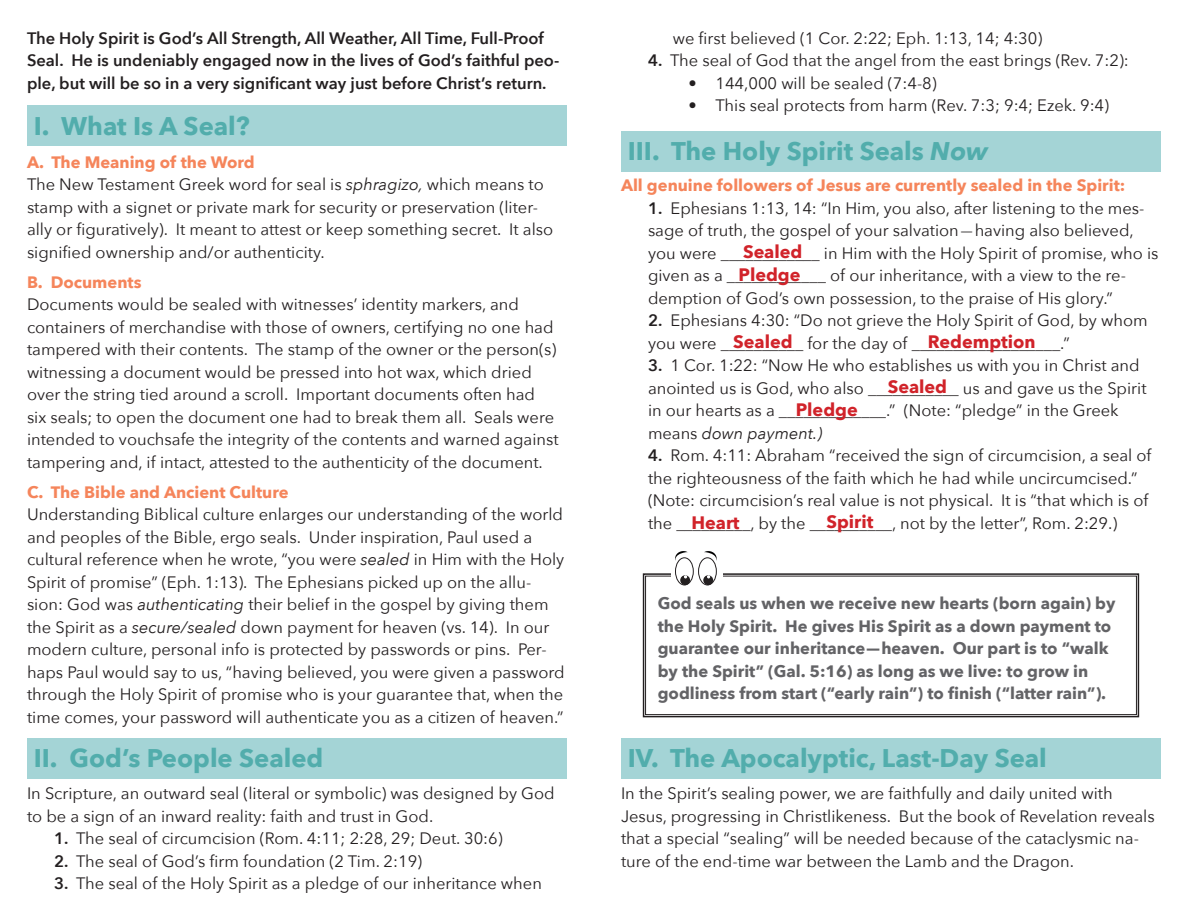
<style>
.page{position:relative;width:1188px;height:918px;background:#fff}
.page>*{position:absolute;margin:0;border:0;box-sizing:border-box;transform-origin:0 0}
.t1{font:700 25.5px "Avenir Next";color:#52adac}
.t2{font:700 18px "Avenir Next";color:#d1232a}
.t3{font:16.5px/22.5px "Avenir Next";color:#231f20}
.t4{font:700 16.5px/22.5px "Avenir Next";color:#636366}
.t5{font:600 16.5px/22.5px "Avenir Next";color:#231f20}
.t6{font:700 16.5px "Avenir Next";color:#f5855b}
.s1{font-style:italic}
.s2{font-weight:600}
</style>
<div class="page">
<div style="left:27px;top:106px;width:540px;height:40px;background:#a4d4d6"></div>
<div style="left:27px;top:738px;width:540px;height:40px;background:#a4d4d6"></div>
<div style="left:621px;top:131px;width:540px;height:40px;background:#a4d4d6"></div>
<svg style="left:642px;top:573px;width:498px;height:145px"></svg>
<div style="left:645px;top:576px;width:492px;height:139px;border:1px solid #231f20"></div>
<div style="left:671px;top:571px;width:52px;height:7px;background:#fff"></div>
<div style="left:675px;top:557px;width:19px;height:28px;border:1px solid #231f20;border-radius:50%"></div>
<svg style="left:680px;top:575px;width:10px;height:10px"></svg>
<svg style="left:675px;top:551px;width:13px;height:10px"></svg>
<div style="left:698px;top:557px;width:19px;height:28px;border:1px solid #231f20;border-radius:50%"></div>
<svg style="left:703px;top:575px;width:10px;height:10px"></svg>
<svg style="left:704px;top:551px;width:13px;height:10px"></svg>
<div style="left:621px;top:738px;width:540px;height:40px;background:#a4d4d6"></div>
<p class="t5" style="left:27px;top:26px;width:534px">The Holy Spirit is God’s All Strength, All Weather, All Time, Full-Proof<br>Seal. He is undeniably engaged now in the lives of God’s faithful peo&shy;ple, but will be so in a very significant way just before Christ’s return.</p>
<p class="t1" style="left:34px;top:104px;width:217px">I. What Is A Seal?</p>
<p class="t6" style="left:27px;top:148px;width:229px">A. The Meaning of the Word</p>
<p class="t3" style="left:27px;top:173px;width:528px">The New Testament Greek word for seal is <span class="s1">sphragizo,</span> which means to stamp with a signet or private mark for security or preservation (liter&shy;ally or figuratively). It meant to attest or keep something secret. It also signified ownership and/or authenticity.</p>
<p class="t6" style="left:27px;top:268px;width:116px">B. Documents</p>
<p class="t3" style="left:27px;top:293px;width:533px">Documents would be sealed with witnesses’ identity markers, and containers of merchandise with those of owners, certifying no one had tampered with their contents. The stamp of the owner or the person(s) witnessing a document would be pressed into hot wax, which dried over the string tied around a scroll. Important documents often had six seals; to open the document one had to break them all. Seals were intended to vouchsafe the integrity of the contents and warned against tampering and, if intact, attested to the authenticity of the document.</p>
<p class="t6" style="left:27px;top:478px;width:263px">C. The Bible and Ancient Culture</p>
<p class="t3" style="left:27px;top:503px;width:539px">Understanding Biblical culture enlarges our understanding of the world and peoples of the Bible, ergo seals. Under inspiration, Paul used a cultural reference when he wrote, “you were <span class="s1">sealed</span> in Him with the Holy Spirit of promise” (Eph. 1:13). The Ephesians picked up on the allu&shy;sion: God was <span class="s1">authenticating</span> their belief in the gospel by giving them the Spirit as a <span class="s1">secure/sealed</span> down payment for heaven (vs. 14). In our modern culture, personal info is protected by passwords or pins. Per&shy;haps Paul would say to us, “having believed, you were given a password through the Holy Spirit of promise who is your guarantee that, when the time comes, your password will authenticate you as a citizen of heaven.”</p>
<p class="t1" style="left:34px;top:736px;width:291px">II. God’s People Sealed</p>
<p class="t3" style="left:27px;top:782px;width:529px">In Scripture, an outward seal (literal or symbolic) was designed by God to be a sign of an inward reality: faith and trust in God.</p>
<p class="t3" style="left:54px;top:827px;width:450px"><span class="s2">1.</span> The seal of circumcision (Rom. 4:11; 2:28, 29; Deut. 30:6)</p>
<p class="t3" style="left:54px;top:849px;width:370px"><span class="s2">2.</span> The seal of God’s firm foundation (2 Tim. 2:19)</p>
<p class="t3" style="left:54px;top:872px;width:489px"><span class="s2">3.</span> The seal of the Holy Spirit as a pledge of our inheritance when</p>
<p class="t3" style="left:673px;top:26px;width:371px">we first believed (1 Cor. 2:22; Eph. 1:13, 14; 4:30)</p>
<p class="t3" style="left:648px;top:48px;width:482px"><span class="s2">4.</span> The seal of God that the angel from the east brings (Rev. 7:2):</p>
<p class="t3" style="left:688px;top:71px;width:250px">• 144,000 will be sealed (7:4-8)</p>
<p class="t3" style="left:688px;top:93px;width:422px">• This seal protects from harm (Rev. 7:3; 9:4; Ezek. 9:4)</p>
<p class="t1" style="left:628px;top:129px;width:362px">III. The Holy Spirit Seals <span class="s1">Now</span></p>
<p class="t6" style="left:621px;top:171px;width:506px">All genuine followers of Jesus are currently sealed in the Spirit:</p>
<p class="t3" style="left:648px;top:196px;width:512px"><span class="s2">1.</span> Ephesians 1:13, 14: “In Him, you also, after listening to the mes&shy;sage of truth, the gospel of your salvation-having also believed, you were ____________ in Him with the Holy Spirit of promise, who is given as a ____________ of our inheritance, with a view to the re&shy;demption of God’s own possession, to the praise of His glory.”</p>
<p class="t3" style="left:648px;top:309px;width:501px"><span class="s2">2.</span> Ephesians 4:30: “Do not grieve the Holy Spirit of God, by whom you were __________ for the day of __________________.”</p>
<p class="t3" style="left:648px;top:354px;width:500px"><span class="s2">3.</span> 1 Cor. 1:22: “Now He who establishes us with you in Christ and anointed us is God, who also ___________ us and gave us the Spirit in our hearts as a _____________.” (Note: “pledge” in the Greek means <span class="s1">down payment.)</span></p>
<p class="t3" style="left:648px;top:444px;width:505px"><span class="s2">4.</span> Rom. 4:11: Abraham “received the sign of circumcision, a seal of the righteousness of the faith which he had while uncircumcised.”</p>
<p class="t3" style="left:648px;top:489px;width:502px">(Note: circumcision’s real value is not physical. It is “that which is of the _________, by the __________, not by the letter”, Rom. 2:29.)</p>
<p class="t2" style="left:743px;top:236px;width:61px">Sealed</p>
<p class="t2" style="left:738px;top:259px;width:64px">Pledge</p>
<p class="t2" style="left:733px;top:326px;width:61px">Sealed</p>
<p class="t2" style="left:928px;top:326px;width:109px">Redemption</p>
<p class="t2" style="left:888px;top:371px;width:61px">Sealed</p>
<p class="t2" style="left:796px;top:394px;width:64px">Pledge</p>
<p class="t2" style="left:692px;top:507px;width:50px">Heart</p>
<p class="t2" style="left:826px;top:506px;width:48px">Spirit</p>
<p class="t4" style="left:658px;top:592px;width:459px">God seals us when we receive new hearts (born again) by the Holy Spirit. He gives His Spirit as a down payment to guarantee our inheritance-heaven. Our part is to “walk by the Spirit” (Gal. 5:16) as long as we live: to grow in godliness from start (“early rain”) to finish (“latter rain”).</p>
<p class="t1" style="left:628px;top:736px;width:421px">IV. The Apocalyptic, Last-Day Seal</p>
<p class="t3" style="left:621px;top:782px;width:535px">In the Spirit’s sealing power, we are faithfully and daily united with Jesus, progressing in Christlikeness. But the book of Revelation reveals that a special “sealing” will be needed because of the cataclysmic na&shy;ture of the end-time war between the Lamb and the Dragon.</p>
</div>
